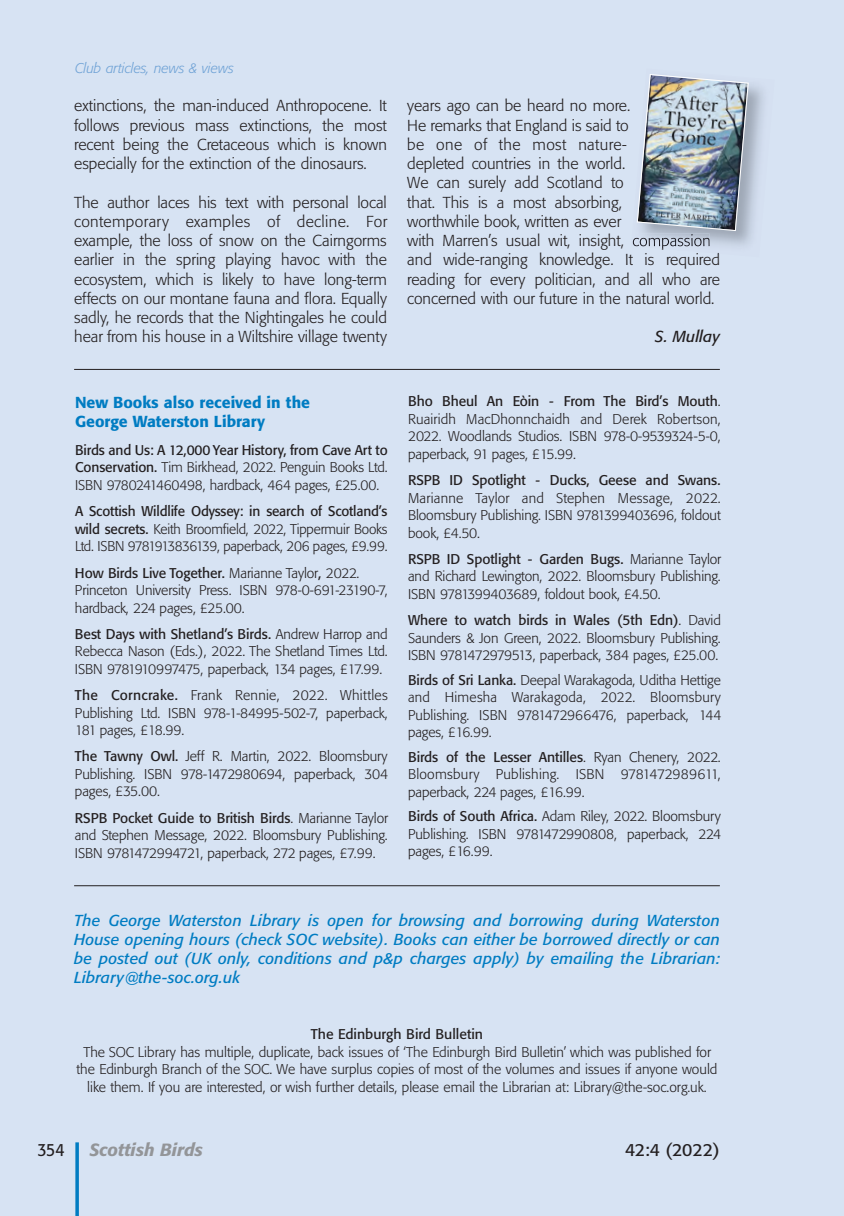
<style>
.page{position:relative;width:844px;height:1216px;background:#fff}
.page>*{position:absolute;margin:0;border:0;box-sizing:border-box;transform-origin:0 0}
.t1{font:italic 500 17.5px "Formata BQ";color:#939598}
.t2{font:17.5px "Formata BQ";color:#231f20}
.t3{font:17.5px "Formata BQ";color:#231f20;scale:.9 1}
.t4{font:300 15.75px/19.2px "Formata BQ";color:#231f20;text-align:justify}
.t5{font:italic 15.75px/19.2px "Formata BQ";letter-spacing:.005em;color:#007cc2;text-align:justify}
.t6{font:500 15.75px/19.2px "Formata BQ";color:#007cc2}
.t7{font:italic 15.75px "Formata BQ";color:#231f20}
.t8{font:300 14px/17.5px "Formata BQ";letter-spacing:-.005em;color:#231f20;text-align:justify}
.t9{font:14px "Formata BQ";letter-spacing:-.005em;color:#231f20}
.t10{font:italic 300 14px "Formata BQ";color:#70a3d6}
.s1{font-weight:400}
</style>
<div class="page">
<div style="left:0;top:0;width:843px;height:1215px;background:#d7e3f3"></div>
<svg style="left:75px;top:1142px;width:4px;height:73px"></svg>
<hr style="left:74px;top:369px;width:645px;height:1px;background:#231f20">
<img style="left:632px;top:233px;width:77px;height:17px">
<img style="left:636px;top:74px;width:113px;height:157px">
<hr style="left:74px;top:885px;width:645px;height:1px;background:#231f20">
<p class="t10" style="left:75px;top:60px;width:160px">Club articles, news &amp; views</p>
<p class="t4" style="left:74px;top:96px;width:314px">extinctions, the man-induced Anthropocene. It follows previous mass extinctions, the most recent being the Cretaceous which is known especially for the extinction of the dinosaurs.</p>
<p class="t4" style="left:74px;top:192px;width:315px">The author laces his text with personal local contemporary examples of decline. For example, the loss of snow on the Cairngorms earlier in the spring playing havoc with the ecosystem, which is likely to have long-term effects on our montane fauna and flora. Equally sadly, he records that the Nightingales he could hear from his house in a Wiltshire village twenty</p>
<p class="t4" style="left:407px;top:96px;width:314px;text-align:left">years ago can be heard no more.<br>He remarks that England is said to<br>be one of the most nature-<br>depleted countries in the world.<br>We can surely add Scotland to<br>that. This is a most absorbing,<br>worthwhile book, written as ever<br>with Marren’s usual wit, insight, compassion and wide-ranging knowledge. It is required reading for every politician, and all who are concerned with our future in the natural world.</p>
<p class="t7" style="left:654px;top:327px;width:67px">S. Mullay</p>
<p class="t6" style="left:75px;top:392px;width:236px">New Books also received in the<br>George Waterston Library</p>
<p class="t8" style="left:75px;top:441px;width:314px"><span class="s1">Birds and Us: A 12,000 Year History, from Cave Art to Conservation.</span> Tim Birkhead, 2022. Penguin Books Ltd.<br>ISBN 9780241460498, hardback, 464 pages, £25.00.</p>
<p class="t8" style="left:75px;top:502px;width:314px"><span class="s1">A Scottish Wildlife Odyssey: in search of Scotland’s wild secrets.</span> Keith Broomfield, 2022, Tippermuir Books Ltd. ISBN 9781913836139, paperback, 206 pages, £9.99.</p>
<p class="t8" style="left:75px;top:564px;width:314px;text-align:left"><span class="s1">How Birds Live Together.</span> Marianne Taylor<span class="s1">,</span> 2022.<br>Princeton University Press. ISBN 978-0-691-23190-7, hardback, 224 pages, £25.00.</p>
<p class="t8" style="left:75px;top:625px;width:314px"><span class="s1">Best Days with Shetland’s Birds.</span> Andrew Harrop and Rebecca Nason (Eds.), 2022. The Shetland Times Ltd.<br>ISBN 9781910997475, paperback, 134 pages, £17.99.</p>
<p class="t8" style="left:75px;top:686px;width:314px"><span class="s1">The Corncrake.</span> Frank Rennie, 2022. Whittles Publishing Ltd. ISBN 978-1-84995-502-7, paperback, 181 pages, £18.99.</p>
<p class="t8" style="left:75px;top:747px;width:314px"><span class="s1">The Tawny Owl.</span> Jeff R. Martin, 2022. Bloomsbury Publishing. ISBN 978-1472980694, paperback, 304 pages, £35.00.</p>
<p class="t8" style="left:75px;top:809px;width:314px"><span class="s1">RSPB Pocket Guide to British Birds</span>. Marianne Taylor and Stephen Message, 2022. Bloomsbury Publishing.<br>ISBN 9781472994721, paperback, 272 pages, £7.99.</p>
<p class="t8" style="left:408px;top:393px;width:314px"><span class="s1">Bho Bheul An Eòin - From The Bird’s Mouth</span>.<br>Ruairidh MacDhonnchaidh and Derek Robertson, 2022. Woodlands Studios. ISBN 978-0-9539324-5-0, paperback, 91 pages, £15.99.</p>
<p class="t9" style="left:408px;top:471px;width:314px">RSPB ID Spotlight - Ducks, Geese and Swans.</p>
<p class="t8" style="left:408px;top:489px;width:314px">Marianne Taylor and Stephen Message, 2022.<br>Bloomsbury Publishing. ISBN 9781399403696, foldout book, £4.50.</p>
<p class="t8" style="left:408px;top:550px;width:315px"><span class="s1">RSPB ID Spotlight - Garden Bugs.</span> Marianne Taylor and Richard Lewington, 2022. Bloomsbury Publishing.<br>ISBN 9781399403689, foldout book, £4.50.</p>
<p class="t8" style="left:408px;top:611px;width:314px"><span class="s1">Where to watch birds in Wales (5th Edn)</span>. David Saunders &amp; Jon Green, 2022. Bloomsbury Publishing.<br>ISBN 9781472979513, paperback, 384 pages, £25.00.</p>
<p class="t8" style="left:408px;top:671px;width:315px"><span class="s1">Birds of Sri Lanka.</span> Deepal Warakagoda, Uditha Hettige and Himesha Warakagoda, 2022. Bloomsbury Publishing. ISBN 9781472966476, paperback, 144 pages, £16.99.</p>
<p class="t8" style="left:408px;top:748px;width:314px"><span class="s1">Birds of the Lesser Antilles</span>. Ryan Chenery, 2022.<br>Bloomsbury Publishing. ISBN 9781472989611, paperback, 224 pages, £16.99.</p>
<p class="t8" style="left:408px;top:807px;width:314px"><span class="s1">Birds of South Africa.</span> Adam Riley, 2022. Bloomsbury Publishing. ISBN 9781472990808, paperback, 224 pages, £16.99.</p>
<p class="t5" style="left:74px;top:910px;width:647px">The George Waterston Library is open for browsing and borrowing during Waterston House opening hours (check SOC website). Books can either be borrowed directly or can be posted out (UK only, conditions and p&amp;p charges apply) by emailing the Librarian:<br>Library@the-soc.org.uk</p>
<p class="t9" style="left:311px;top:1025px;width:174px">The Edinburgh Bird Bulletin</p>
<p class="t8" style="left:76px;top:1043px;width:642px;text-align:center">The SOC Library has multiple, duplicate, back issues of ‘The Edinburgh Bird Bulletin’ which was published for the Edinburgh Branch of the SOC. We have surplus copies of most of the volumes and issues if anyone would like them. If you are interested, or wish further details, please email the Librarian at: Library@the-soc.org.uk.</p>
<p class="t3" style="left:37px;top:1139px;width:32px">354</p>
<p class="t1" style="left:89px;top:1139px;width:115px">Scottish Birds</p>
<p class="t2" style="left:625px;top:1138px;width:96px">42:4 (2022)</p>
</div>
